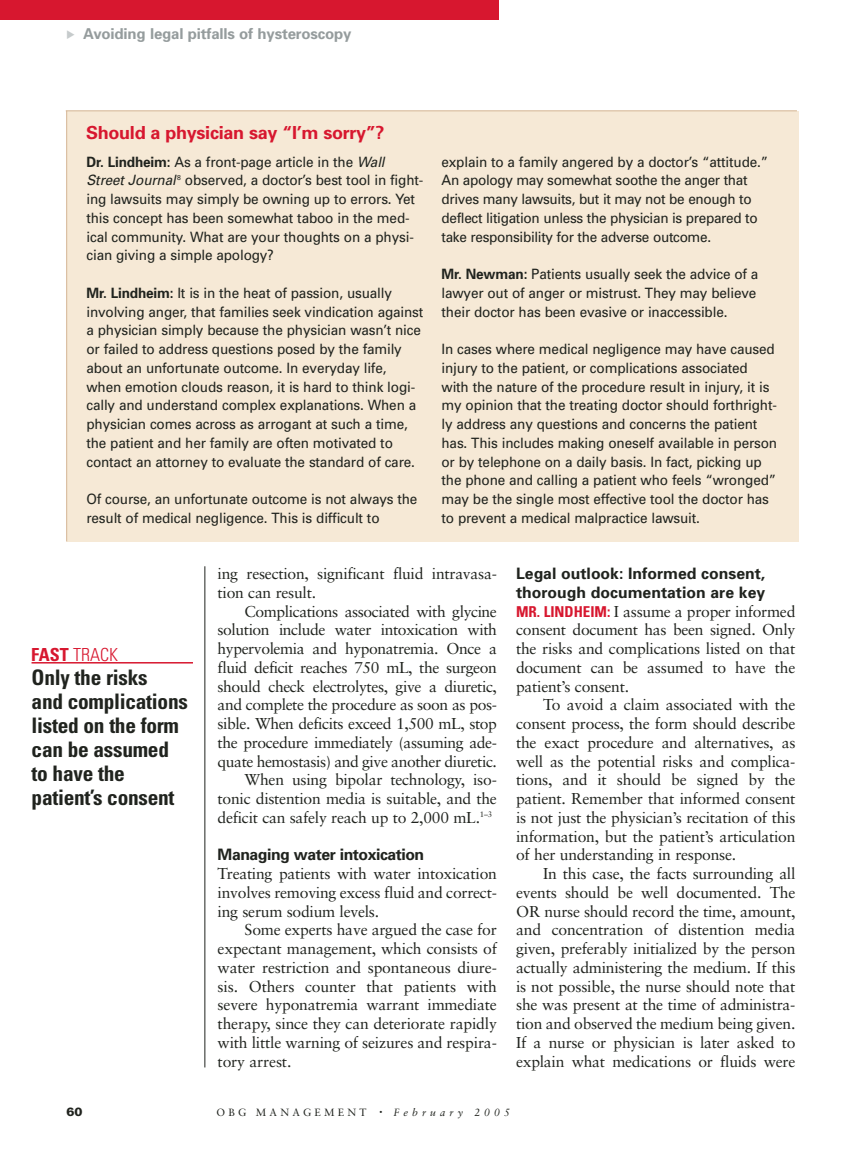
<style>
.page{position:relative;width:851px;height:1161px;background:#fff}
.page>*{position:absolute;margin:0;border:0;box-sizing:border-box;transform-origin:0 0}
.t1{font:700 condensed 21.3px/24px "Univers";letter-spacing:-.015em;color:#20231e}
.t2{font:700 18px "Univers";letter-spacing:-.015em;color:#d7172f}
.t3{font:300 condensed 18px "Univers";color:#d7172f}
.t4{font:15.75px/18.8px "Sabon";letter-spacing:-.015em;color:#20231e;text-align:justify}
.t5{font:700 15.75px/18.8px "Univers";color:#20231e}
.t6{font:700 15.75px "Univers";letter-spacing:-.03em;color:#20231e}
.t7{font:700 15px "Univers";letter-spacing:-.01em;color:#959c9d}
.t8{font:14.25px/18.8px "Univers";letter-spacing:-.01em;color:#20231e;scale:.95 1}
.t9{font:900 12px "Univers";color:#20231e}
.t10{font:10.5px "Sabon";letter-spacing:.305em;color:#20231e}
.t11{font:italic 10.5px "Sabon";letter-spacing:.39em;color:#20231e}
.s1{font-weight:700}
.s2{font-style:italic}
.s3{font-family:"Univers";font-weight:700;font-stretch:condensed;font-size:15px;color:#d7172f}
.s4{font-style:normal;font-size:6px}
</style>
<div class="page">
<hr style="left:204px;top:566px;width:1px;height:501px;background:#20231e">
<div style="left:1px;top:0;width:498px;height:20px;background:#d7172f"></div>
<hr style="left:32px;top:662px;width:161px;height:2px;background:#d7172f">
<div style="left:67px;top:111px;width:731px;height:431px;background:#f6e9d6"></div>
<hr style="left:66px;top:111px;width:1px;height:431px;background:#d4b390">
<hr style="left:66px;top:111px;width:730px;height:1px;background:#d4b390">
<p class="t7" style="left:83px;top:29px;width:270px">Avoiding legal pitfalls of hysteroscopy</p>
<p class="t2" style="left:86px;top:126px;width:300px">Should a physician say “I’m sorry”?</p>
<p class="t8" style="left:86px;top:153px;width:356px"><span class="s1">Dr. Lindheim:</span> As a front-page article in the <span class="s2">Wall Street Journal</span><sup>8</sup> observed, a doctor’s best tool in fight&shy;ing lawsuits may simply be owning up to errors. Yet this concept has been somewhat taboo in the med&shy;ical community. What are your thoughts on a physi&shy;cian giving a simple apology?</p>
<p class="t8" style="left:86px;top:285px;width:356px"><span class="s1">Mr. Lindheim:</span> It is in the heat of passion, usually involving anger, that families seek vindication against a physician simply because the physician wasn’t nice or failed to address questions posed by the family about an unfortunate outcome. In everyday life, when emotion clouds reason, it is hard to think logi&shy;cally and understand complex explanations. When a physician comes across as arrogant at such a time, the patient and her family are often motivated to contact an attorney to evaluate the standard of care.</p>
<p class="t8" style="left:86px;top:491px;width:350px">Of course, an unfortunate outcome is not always the result of medical negligence. This is difficult to</p>
<p class="t8" style="left:441px;top:153px;width:345px">explain to a family angered by a doctor’s “attitude.” An apology may somewhat soothe the anger that drives many lawsuits, but it may not be enough to deflect litigation unless the physician is prepared to take responsibility for the adverse outcome.</p>
<p class="t8" style="left:441px;top:266px;width:335px"><span class="s1">Mr. Newman:</span> Patients usually seek the advice of a lawyer out of anger or mistrust. They may believe their doctor has been evasive or inaccessible.</p>
<p class="t8" style="left:441px;top:341px;width:355px">In cases where medical negligence may have caused injury to the patient, or complications associated with the nature of the procedure result in injury, it is my opinion that the treating doctor should forthright&shy;ly address any questions and concerns the patient has. This includes making oneself available in person or by telephone on a daily basis. In fact, picking up the phone and calling a patient who feels “wronged” may be the single most effective tool the doctor has to prevent a medical malpractice lawsuit.</p>
<p class="t3" style="left:31px;top:648px;width:89px"><span class="s1">FAST</span> TRACK</p>
<h1 class="t1" style="left:32px;top:668px;width:158px">Only the risks<br>and complications listed on the form can be assumed to have the patient’s consent</h1>
<p class="t4" style="left:218px;top:565px;width:281px">ing resection, significant fluid intravasa&shy;tion can result.</p>
<p class="t4" style="left:245px;top:603px;width:254px">Complications associated with glycine</p>
<p class="t4" style="left:218px;top:622px;width:281px">solution include water intoxication with</p>
<p class="t4" style="left:218px;top:640px;width:281px">hypervolemia and hyponatremia. Once a</p>
<p class="t4" style="left:218px;top:659px;width:281px">fluid deficit reaches 750 mL, the surgeon</p>
<p class="t4" style="left:218px;top:678px;width:281px">should check electrolytes, give a diuretic,</p>
<p class="t4" style="left:218px;top:697px;width:281px">and complete the procedure as soon as pos-</p>
<p class="t4" style="left:218px;top:715px;width:281px">sible. When deficits exceed 1,500 mL, stop</p>
<p class="t4" style="left:218px;top:734px;width:281px">the procedure immediately (assuming ade-</p>
<p class="t4" style="left:218px;top:753px;width:281px">quate hemostasis) and give another diuretic.</p>
<p class="t4" style="left:245px;top:772px;width:254px">When using bipolar technology, iso-</p>
<p class="t4" style="left:218px;top:790px;width:281px">tonic distention media is suitable, and the</p>
<p class="t4" style="left:218px;top:809px;width:276px">deficit can safely reach up to 2,000 mL.<sup>1–3</sup></p>
<p class="t6" style="left:218px;top:849px;width:208px">Managing water intoxication</p>
<p class="t4" style="left:218px;top:865px;width:281px">Treating patients with water intoxication involves removing excess fluid and correct&shy;ing serum sodium levels.</p>
<p class="t4" style="left:218px;top:922px;width:281px;text-indent:27px">Some experts have argued the case for expectant management, which consists of water restriction and spontaneous diure&shy;sis. Others counter that patients with severe hyponatremia warrant immediate therapy, since they can deteriorate rapidly with little warning of seizures and respira&shy;tory arrest.</p>
<p class="t5" style="left:516px;top:565px;width:250px">Legal outlook: Informed consent, thorough documentation are key</p>
<p class="t4" style="left:516px;top:603px;width:281px"><span class="s3">MR. LINDHEIM:</span> I assume a proper informed consent document has been signed. Only the risks and complications listed on that document can be assumed to have the patient’s consent.</p>
<p class="t4" style="left:516px;top:697px;width:281px;text-indent:27px">To avoid a claim associated with the consent process, the form should describe the exact procedure and alternatives, as well as the potential risks and complica&shy;tions, and it should be signed by the patient. Remember that informed consent is not just the physician’s recitation of this information, but the patient’s articulation of her understanding in response.</p>
<p class="t4" style="left:516px;top:865px;width:281px;text-indent:27px">In this case, the facts surrounding all events should be well documented. The OR nurse should record the time, amount, and concentration of distention media given, preferably initialized by the person actually administering the medium. If this is not possible, the nurse should note that she was present at the time of administra&shy;tion and observed the medium being given.<br>If a nurse or physician is later asked to explain what medications or fluids were</p>
<p class="t9" style="left:66px;top:1107px;width:18px">60</p>
<p class="t10" style="left:216px;top:1108px;width:151px">OBG MANAGEMENT</p>
<p class="t11" style="left:379px;top:1108px;width:132px"><span class="s4">•</span> February 2005</p>
</div>
